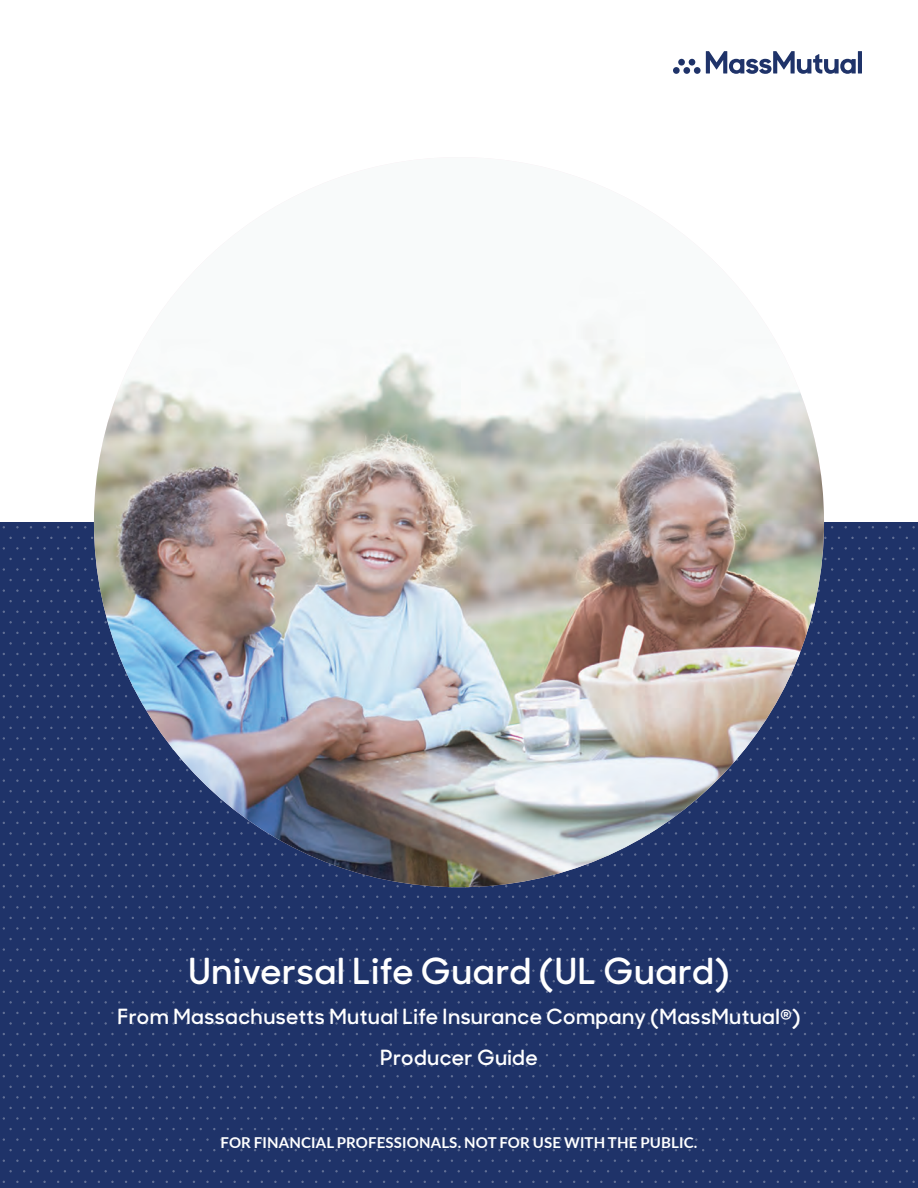
<style>
.page{position:relative;width:918px;height:1188px;background:#fff}
.page>*{position:absolute;margin:0;border:0;box-sizing:border-box;transform-origin:0 0}
.t1{font:600 36px "MM Sharp Sans";letter-spacing:.02em;color:#fff}
.t2{font:600 21px/40.5px "MM Sharp Sans";letter-spacing:.02em;color:#fff;text-align:center}
.t3{font:700 15px "Lato";letter-spacing:.01em;color:#fff}
</style>
<div class="page">
<div style="left:0;top:522px;width:918px;height:666px;background:#1f3369"></div>
<img style="left:94px;top:157px;width:730px;height:730px;border-radius:365px">
<svg style="left:746px;top:59px;width:12px;height:15px"></svg>
<svg style="left:759px;top:59px;width:13px;height:15px"></svg>
<svg style="left:813px;top:54px;width:26px;height:20px"></svg>
<svg style="left:797px;top:59px;width:14px;height:15px"></svg>
<hr style="left:858px;top:51px;width:4px;height:23px;background:#1f3369">
<svg style="left:729px;top:59px;width:15px;height:15px"></svg>
<svg style="left:840px;top:59px;width:16px;height:15px"></svg>
<svg style="left:706px;top:51px;width:21px;height:23px"></svg>
<svg style="left:773px;top:51px;width:22px;height:23px"></svg>
<div style="left:694px;top:67px;width:7px;height:7px;background:#1f3369;border-radius:50%"></div>
<div style="left:683px;top:67px;width:7px;height:7px;background:#1f3369;border-radius:50%"></div>
<div style="left:673px;top:67px;width:7px;height:7px;background:#1f3369;border-radius:50%"></div>
<div style="left:689px;top:59px;width:6px;height:7px;background:#1f3369;border-radius:50%"></div>
<div style="left:678px;top:59px;width:7px;height:7px;background:#1f3369;border-radius:50%"></div>
<h1 class="t1" style="left:189px;top:943px;width:542px">Universal Life Guard (UL Guard)</h1>
<p class="t2" style="left:118px;top:995px;width:684px">From Massachusetts Mutual Life Insurance Company (MassMutual<sup>®</sup>)<br>Producer Guide</p>
<p class="t3" style="left:220px;top:1132px;width:478px">FOR FINANCIAL PROFESSIONALS. NOT FOR USE WITH THE PUBLIC.</p>
</div>
